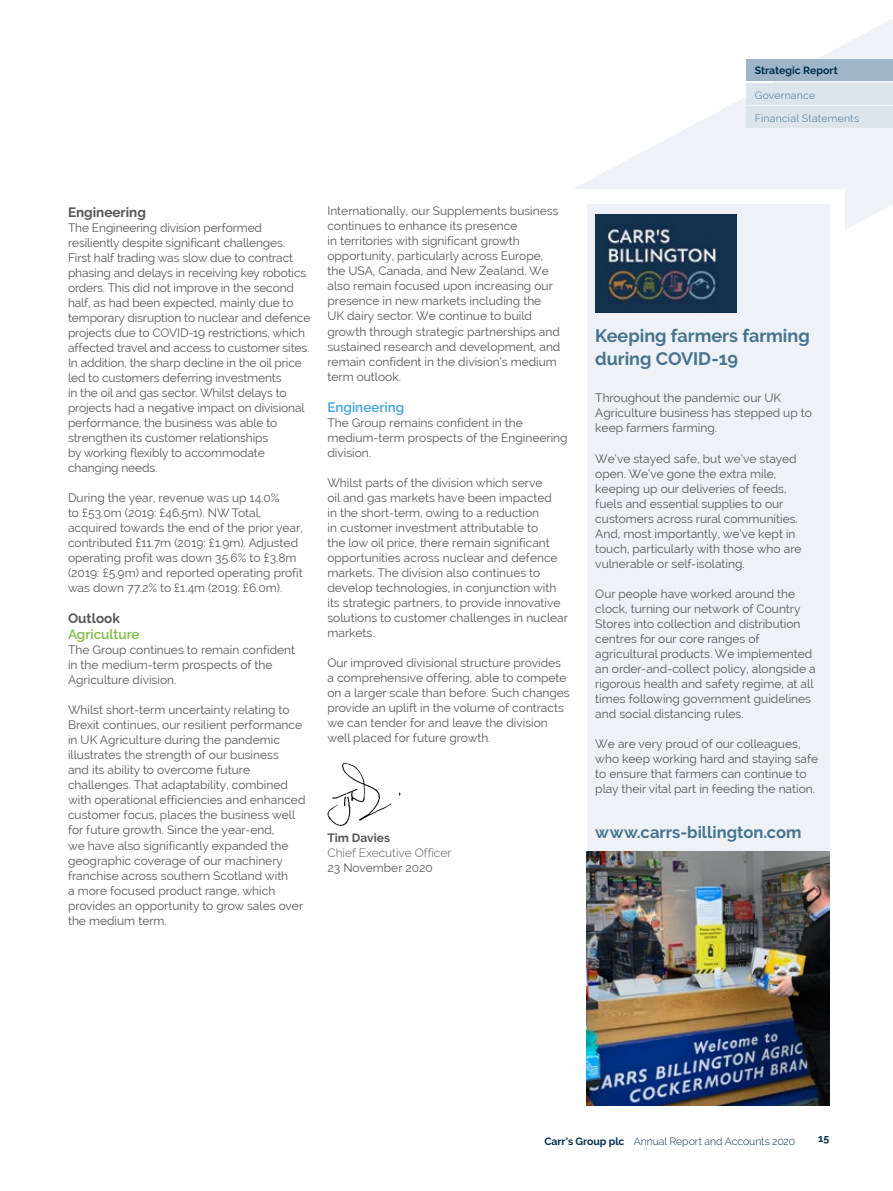
<style>
.page{position:relative;width:893px;height:1191px;background:#fff}
.page>*{position:absolute;margin:0;border:0;box-sizing:border-box;transform-origin:0 0}
.t1{font:700 18px/22.5px "Raleway";color:#46748e}
.t2{font:700 16.5px "Raleway";color:#46748e}
.t3{font:700 13.5px "Raleway";color:#575756}
.t4{font:600 13.5px "Raleway";color:#7cba42}
.t5{font:600 13.5px "Raleway";color:#3ea3dc}
.t6{font:12px/15px "Raleway";color:#575756}
.t7{font:300 12px "Raleway";color:#575756}
.t8{font:700 12px "Raleway";color:#575756}
.t9{font:300 10.5px "Raleway";letter-spacing:-.005em;color:#00304a}
.t10{font:10.5px "Raleway";letter-spacing:.02em;color:#6488a0}
.t11{font:700 10.5px "Raleway";color:#00304a}
.s1{font-weight:700}
</style>
<div class="page">
<svg style="left:574px;top:19px;width:319px;height:211px"></svg>
<div style="left:0;top:189px;width:845px;height:833px;background:#fff"></div>
<div style="left:746px;top:106px;width:147px;height:22px;background:#dde5ec"></div>
<div style="left:746px;top:83px;width:147px;height:21px;background:#dde5ec"></div>
<div style="left:746px;top:60px;width:147px;height:21px;background:#9fb4c6"></div>
<div style="left:587px;top:204px;width:242px;height:765px;background:#eef2f6"></div>
<img style="left:327px;top:762px;width:74px;height:64px">
<img style="left:587px;top:851px;width:242px;height:255px">
<img style="left:595px;top:215px;width:141px;height:97px">
<p class="t11" style="left:755px;top:65px;width:84px">Strategic Report</p>
<p class="t10" style="left:755px;top:89px;width:62px">Governance</p>
<p class="t10" style="left:755px;top:112px;width:106px">Financial Statements</p>
<p class="t3" style="left:68px;top:204px;width:79px">Engineering</p>
<p class="t6" style="left:68px;top:220px;width:244px">The Engineering division performed resiliently despite significant challenges.<br>First half trading was slow due to contract phasing and delays in receiving key robotics orders. This did not improve in the second half, as had been expected, mainly due to temporary disruption to nuclear and defence projects due to COVID-19 restrictions, which affected travel and access to customer sites.<br>In addition, the sharp decline in the oil price led to customers deferring investments<br>in the oil and gas sector. Whilst delays to projects had a negative impact on divisional performance, the business was able to strengthen its customer relationships<br>by working flexibly to accommodate changing needs.</p>
<p class="t6" style="left:68px;top:490px;width:236px">During the year, revenue was up 14.0%<br>to £53.0m (2019: £46.5m). NW Total, acquired towards the end of the prior year, contributed £11.7m (2019: £1.9m). Adjusted operating profit was down 35.6% to £3.8m (2019: £5.9m) and reported operating profit was down 77.2% to £1.4m (2019: £6.0m).</p>
<p class="t3" style="left:68px;top:611px;width:53px">Outlook</p>
<p class="t4" style="left:68px;top:627px;width:73px">Agriculture</p>
<p class="t6" style="left:68px;top:642px;width:229px">The Group continues to remain confident in the medium-term prospects of the<br>Agriculture division.</p>
<p class="t6" style="left:68px;top:702px;width:239px">Whilst short-term uncertainty relating to Brexit continues, our resilient performance in UK Agriculture during the pandemic illustrates the strength of our business<br>and its ability to overcome future challenges. That adaptability, combined with operational efficiencies and enhanced customer focus, places the business well for future growth. Since the year-end,<br>we have also significantly expanded the geographic coverage of our machinery franchise across southern Scotland with<br>a more focused product range, which provides an opportunity to grow sales over the medium term.</p>
<p class="t6" style="left:327px;top:204px;width:234px">Internationally, our Supplements business continues to enhance its presence<br>in territories with significant growth opportunity, particularly across Europe, the USA, Canada, and New Zealand. We also remain focused upon increasing our presence in new markets including the UK dairy sector. We continue to build growth through strategic partnerships and sustained research and development, and remain confident in the division’s medium term outlook.</p>
<p class="t5" style="left:327px;top:399px;width:78px">Engineering</p>
<p class="t6" style="left:327px;top:415px;width:242px">The Group remains confident in the medium-term prospects of the Engineering division.</p>
<p class="t6" style="left:327px;top:475px;width:242px">Whilst parts of the division which serve<br>oil and gas markets have been impacted<br>in the short-term, owing to a reduction<br>in customer investment attributable to<br>the low oil price, there remain significant opportunities across nuclear and defence markets. The division also continues to develop technologies, in conjunction with its strategic partners, to provide innovative solutions to customer challenges in nuclear markets.</p>
<p class="t6" style="left:327px;top:655px;width:244px">Our improved divisional structure provides a comprehensive offering, able to compete on a larger scale than before. Such changes provide an uplift in the volume of contracts we can tender for and leave the division well placed for future growth.</p>
<p class="t8" style="left:327px;top:830px;width:64px">Tim Davies</p>
<p class="t7" style="left:327px;top:845px;width:126px">Chief Executive Officer</p>
<p class="t6" style="left:327px;top:860px;width:107px">23 November 2020</p>
<h1 class="t1" style="left:595px;top:325px;width:216px">Keeping farmers farming during COVID-19</h1>
<p class="t6" style="left:595px;top:391px;width:218px">Throughout the pandemic our UK<br>Agriculture business has stepped up to keep farmers farming.</p>
<p class="t6" style="left:595px;top:451px;width:208px">We’ve stayed safe, but we’ve stayed open. We’ve gone the extra mile, keeping up our deliveries of feeds, fuels and essential supplies to our customers across rural communities.<br>And, most importantly, we’ve kept in touch, particularly with those who are vulnerable or self-isolating.</p>
<p class="t6" style="left:595px;top:586px;width:222px">Our people have worked around the clock, turning our network of Country Stores into collection and distribution centres for our core ranges of agricultural products. We implemented an order-and-collect policy, alongside a rigorous health and safety regime, at all times following government guidelines and social distancing rules.</p>
<p class="t6" style="left:595px;top:736px;width:225px">We are very proud of our colleagues, who keep working hard and staying safe to ensure that farmers can continue to play their vital part in feeding the nation.</p>
<h2 class="t2" style="left:595px;top:822px;width:208px">www.carrs-billington.com</h2>
<p class="t9" style="left:544px;top:1134px;width:252px"><span class="s1">Carr's Group plc</span> Annual Report and Accounts 2020</p>
<p class="t11" style="left:818px;top:1132px;width:13px">15</p>
</div>
